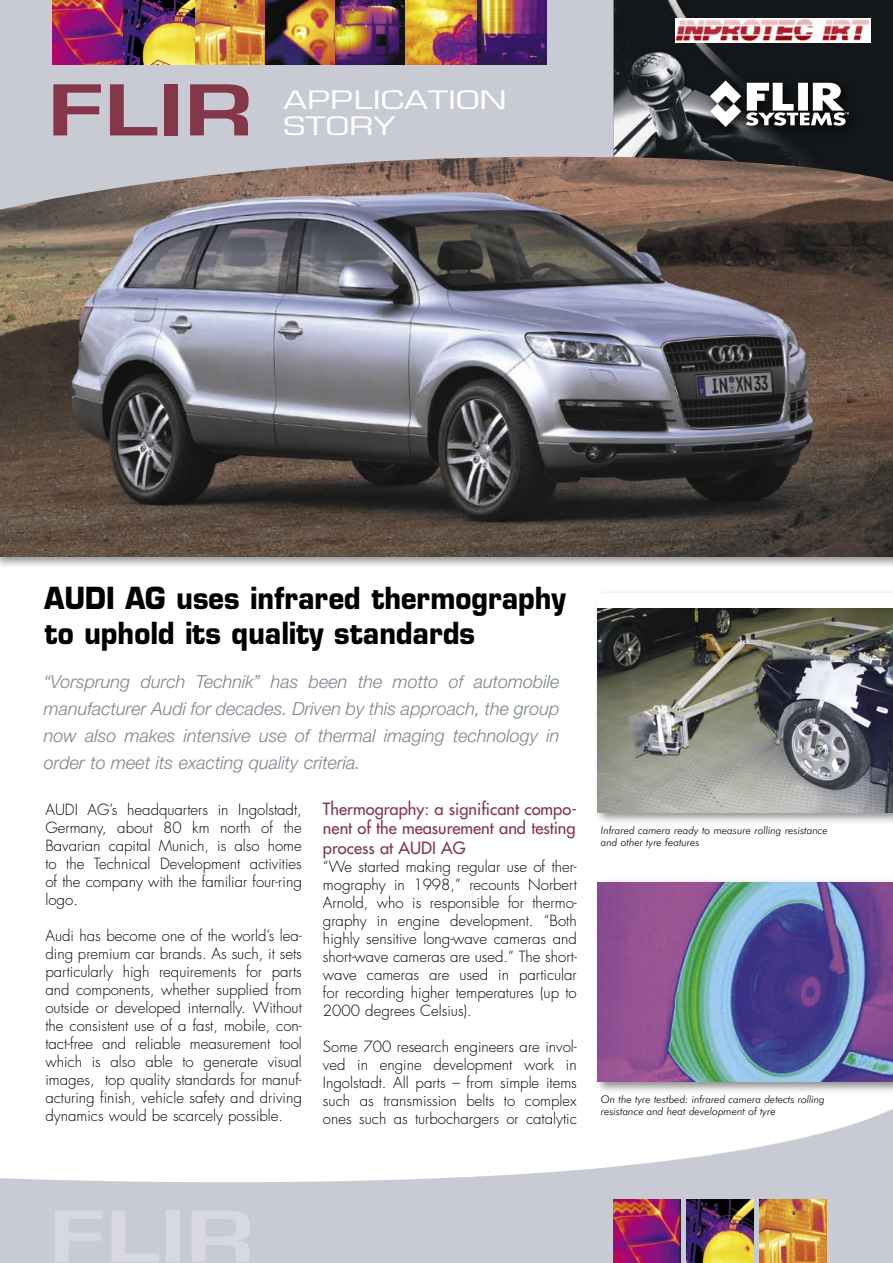
<style>
.page{position:relative;width:893px;height:1263px;background:#fff}
.page>*{position:absolute;margin:0;border:0;box-sizing:border-box;transform-origin:0 0}
.Normaal{font:600 68.1px "Eurostile";color:#843748;scale:1.41 1}
.Titel{font:700 29.7px/35.5px "Eurostile";color:#000;scale:.91 1}
.Normaal-2{font:24.75px "Eurostile";color:#fff;scale:1.41 1}
.INLEIDING{font:italic 300 18px/27px "Helvetica Neue";color:#7b858e;text-align:justify}
.Alineastijl_1{font:500 16.5px/19.5px "Futura Std";color:#843748;text-align:justify}
.BODY{font:300 15px/18px "Futura Std";color:#000;text-align:justify}
.Bijschrift{font:italic 300 10.5px/12px "Futura BT";color:#000}
</style>
<div class="page">
<div style="left:0;top:0;width:893px;height:570px;background:#000;opacity:.45"></div>
<img style="left:0;top:191px;width:893px;height:365px">
<svg style="left:0;top:0;width:617px;height:216px;background:#b7b3b9"></svg>
<svg style="left:0;top:1109px;width:893px;height:154px;fill:#c8cad4"></svg>
<img style="left:614px;top:1199px;width:66px;height:64px">
<img style="left:760px;top:1199px;width:66px;height:64px">
<img style="left:687px;top:1199px;width:67px;height:64px">
<img style="left:265px;top:0;width:70px;height:65px">
<img style="left:335px;top:0;width:71px;height:65px">
<img style="left:476px;top:0;width:71px;height:65px">
<img style="left:406px;top:0;width:70px;height:65px">
<img style="left:53px;top:0;width:71px;height:65px">
<img style="left:194px;top:0;width:71px;height:65px">
<img style="left:124px;top:0;width:70px;height:65px">
<img style="left:614px;top:0;width:279px;height:191px">
<div style="left:705px;top:76px;width:157px;height:64px;background:#000;opacity:.66"></div>
<svg style="left:710px;top:80px;width:139px;height:47px"></svg>
<div style="left:592px;top:588px;width:301px;height:238px;background:#000;opacity:.45"></div>
<div style="left:598px;top:593px;width:295px;height:219px;background:#fff"></div>
<img style="left:598px;top:608px;width:295px;height:204px">
<div style="left:592px;top:877px;width:301px;height:218px;background:#000;opacity:.45"></div>
<img style="left:598px;top:882px;width:295px;height:199px">
<img style="left:676px;top:18px;width:194px;height:24px">
<p class="Normaal" style="left:48px;top:68px;width:147px">FLIR</p>
<p class="Normaal-2" style="left:284px;top:85px;width:160px">APPLICATION</p>
<p class="Normaal-2" style="left:284px;top:111px;width:81px">STORY</p>
<p class="Titel" style="left:45px;top:580px;width:574px">AUDI AG uses infrared thermography to uphold its quality standards</p>
<p class="INLEIDING" style="left:44px;top:668px;width:517px">“Vorsprung durch Technik” has been the motto of automobile manufacturer Audi for decades. Driven by this approach, the group now also makes intensive use of thermal imaging technology in order to meet its exacting quality criteria.</p>
<p class="BODY" style="left:45px;top:801px;width:258px">AUDI AG’s headquarters in Ingolstadt, Germany, about 80 km north of the Bavarian capital Munich, is also home to the Technical Development activities of the company with the familiar four-ring logo.</p>
<p class="BODY" style="left:45px;top:927px;width:258px">Audi has become one of the world’s lea&shy;ding premium car brands. As such, it sets particularly high requirements for parts and components, whether supplied from outside or developed internally. Without the consistent use of a fast, mobile, con&shy;tact-free and reliable measurement tool which is also able to generate visual images, top quality standards for manuf&shy;acturing finish, vehicle safety and driving dynamics would be scarcely possible.</p>
<p class="Alineastijl_1" style="left:323px;top:799px;width:255px">Thermography: a significant compo&shy;nent of the measurement and testing process at AUDI AG</p>
<p class="BODY" style="left:323px;top:857px;width:255px">“We started making regular use of ther&shy;mography in 1998,” recounts Norbert Arnold, who is responsible for thermo&shy;graphy in engine development. “Both highly sensitive long-wave cameras and short-wave cameras are used.” The short&shy;wave cameras are used in particular for recording higher temperatures (up to 2000 degrees Celsius).</p>
<p class="BODY" style="left:323px;top:1037px;width:255px">Some 700 research engineers are invol&shy;ved in engine development work in Ingolstadt. All parts – from simple items such as transmission belts to complex ones such as turbochargers or catalytic</p>
<p class="Bijschrift" style="left:601px;top:824px;width:228px">Infrared camera ready to measure rolling resistance and other tyre features</p>
<p class="Bijschrift" style="left:601px;top:1094px;width:225px">On the tyre testbed: infrared camera detects rolling resistance and heat development of tyre</p>
</div>
